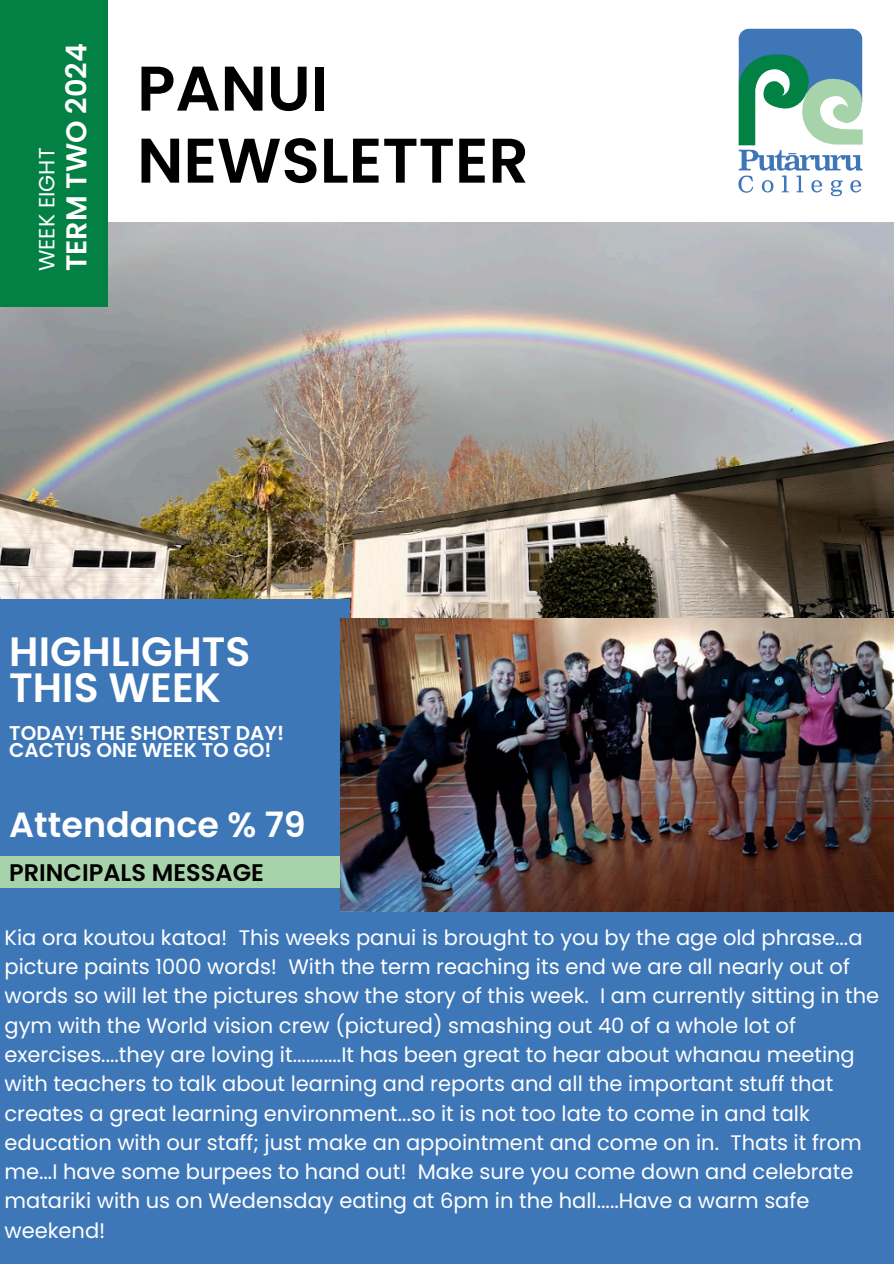
<style>
.page{position:relative;width:894px;height:1264px;background:#fff}
.page>*{position:absolute;margin:0;border:0;box-sizing:border-box;transform-origin:0 0}
.t1{font:600 63px/72px "Poppins";color:#000}
.t2{font:600 40.95px/36px "Poppins";color:#fff}
.t3{font:600 34.95px "Poppins";color:#fff}
.t4{font:600 28.65px "Poppins";color:#fff}
.t5{font:600 24px "Poppins";color:#000}
.t6{font:21.9px "Poppins";color:#fff}
.t7{font:21px/29.2px "Poppins";color:#fff}
.t8{font:600 19.95px "Poppins";color:#fff}
</style>
<div class="page">
<div style="left:0;top:513px;width:349px;height:380px;background:#a7d3ab"></div>
<img style="left:0;top:222px;width:893px;height:397px">
<div style="left:0;top:0;width:107px;height:306px;background:#038145"></div>
<div style="left:0;top:599px;width:349px;height:257px;background:#3e77b8"></div>
<div style="left:0;top:888px;width:893px;height:375px;background:#3e77b8"></div>
<svg style="left:738px;top:29px;width:124px;height:167px"></svg>
<img style="left:340px;top:619px;width:552px;height:292px">
<h1 class="t6" style="left:31px;top:271px;width:125px;rotate:-90deg">WEEK EIGHT</h1>
<h2 class="t4" style="left:56px;top:271px;width:229px;rotate:-90deg">TERM TWO 2024</h2>
<p class="t1" style="left:137px;top:53px;width:393px">PANUI<br>NEWSLETTER</p>
<p class="t2" style="left:9px;top:633px;width:242px">HIGHLIGHTS<br>THIS WEEK</p>
<p class="t8" style="left:9px;top:719px;width:276px">TODAY! THE SHORTEST DAY!</p>
<p class="t8" style="left:9px;top:735px;width:264px">CACTUS ONE WEEK TO GO!</p>
<h3 class="t3" style="left:9px;top:800px;width:298px">Attendance % 79</h3>
<h5 class="t5" style="left:9px;top:856px;width:256px">PRINCIPALS MESSAGE</h5>
<h6 class="t7" style="left:5px;top:922px;width:875px">Kia ora koutou katoa! This weeks panui is brought to you by the age old phrase...a picture paints 1000 words! With the term reaching its end we are all nearly out of words so will let the pictures show the story of this week. I am currently sitting in the gym with the World vision crew (pictured) smashing out 40 of a whole lot of exercises....they are loving it...........It has been great to hear about whanau meeting with teachers to talk about learning and reports and all the important stuff that creates a great learning environment...so it is not too late to come in and talk education with our staff; just make an appointment and come on in. Thats it from me...I have some burpees to hand out! Make sure you come down and celebrate matariki with us on Wedensday eating at 6pm in the hall.....Have a warm safe weekend!</h6>
</div>
